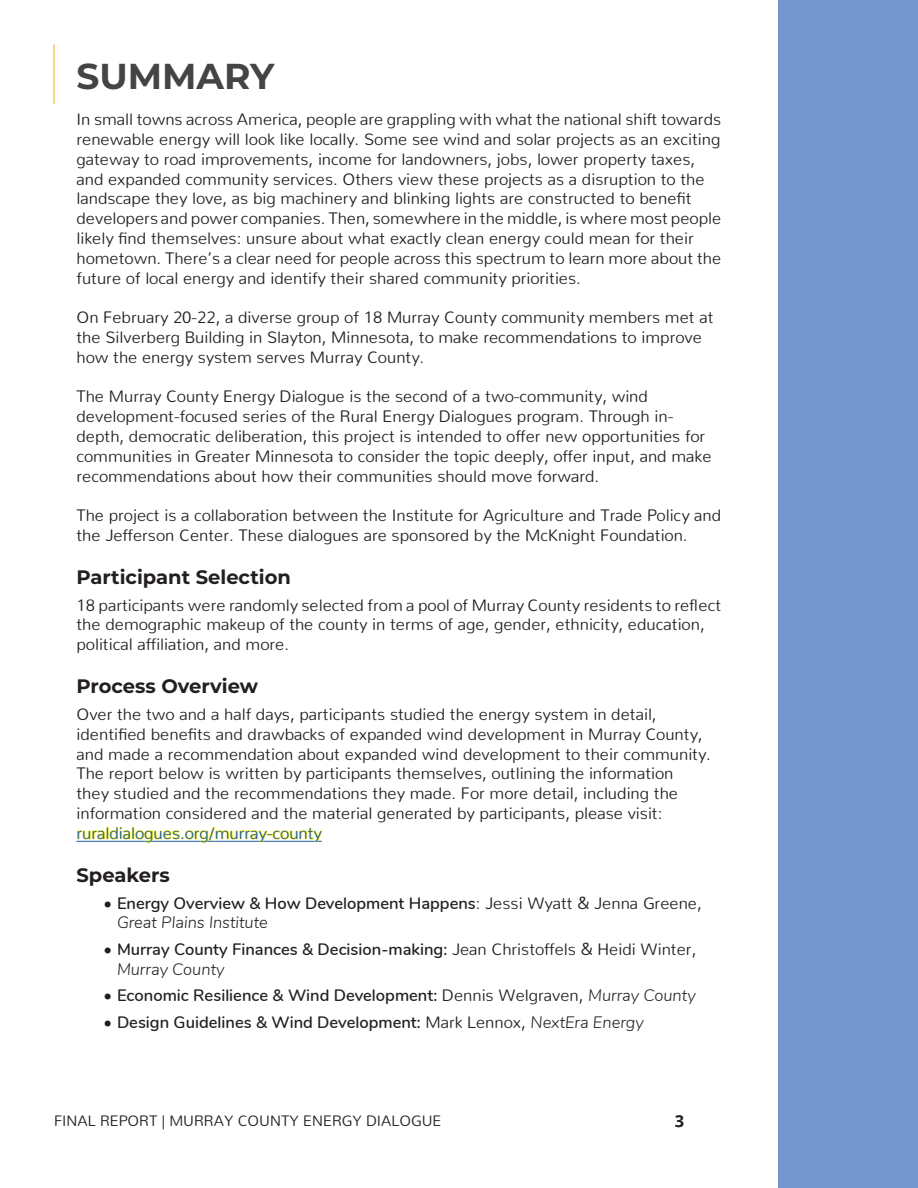
<style>
.page{position:relative;width:918px;height:1188px;background:#fff}
.page>*{position:absolute;margin:0;border:0;box-sizing:border-box;transform-origin:0 0}
.t1{font:700 36px "Montserrat";color:#444}
.t2{font:700 19.5px "Montserrat";color:#231f20}
.t3{font:300 16.5px/19.8px "Nunito";color:#231f20}
.t4{font:600 16.5px/19.8px "Nunito";color:#231f20}
.t5{font:700 16.5px "Open Sans";color:#231f20}
.t6{font:300 15px "Nunito";color:#231f20}
.s1{color:#fff200}
.s2{font-weight:300}
.s3{font-weight:300;font-style:italic}
</style>
<div class="page">
<hr style="left:76px;top:841px;width:246px;height:1px;background:#205f9f">
<div style="left:779px;top:0;width:139px;height:1188px;background:#7495cd"></div>
<hr style="left:53px;top:45px;width:2px;height:59px;background:#f8c669">
<p class="t1" style="left:76px;top:50px;width:200px">SUMMARY</p>
<p class="t3" style="left:76px;top:108px;width:646px">In small towns across America, people are grappling with what the national shift towards renewable energy will look like locally. Some see wind and solar projects as an exciting gateway to road improvements, income for landowners, jobs, lower property taxes, and expanded community services. Others view these projects as a disruption to the landscape they love, as big machinery and blinking lights are constructed to benefit developers and power companies. Then, somewhere in the middle, is where most people likely find themselves: unsure about what exactly clean energy could mean for their hometown. There’s a clear need for people across this spectrum to learn more about the future of local energy and identify their shared community priorities.</p>
<p class="t3" style="left:76px;top:306px;width:638px">On February 20-22, a diverse group of 18 Murray County community members met at the Silverberg Building in Slayton, Minnesota, to make recommendations to improve how the energy system serves Murray County.</p>
<p class="t3" style="left:76px;top:385px;width:637px">The Murray County Energy Dialogue is the second of a two-community, wind development-focused series of the Rural Energy Dialogues program. Through in&shy;depth, democratic deliberation, this project is intended to offer new opportunities for communities in Greater Minnesota to consider the topic deeply, offer input, and make recommendations about how their communities should move forward.</p>
<p class="t3" style="left:76px;top:504px;width:646px">The project is a collaboration between the Institute for Agriculture and Trade Policy and the Jefferson Center. These dialogues are sponsored by the McKnight Foundation.</p>
<p class="t2" style="left:76px;top:563px;width:216px">Participant Selection</p>
<p class="t3" style="left:76px;top:593px;width:646px">18 participants were randomly selected from a pool of Murray County residents to reflect the demographic makeup of the county in terms of age, gender, ethnicity, education, political affiliation, and more.</p>
<p class="t2" style="left:76px;top:672px;width:183px">Process Overview</p>
<p class="t3" style="left:76px;top:703px;width:636px">Over the two and a half days, participants studied the energy system in detail, identified benefits and drawbacks of expanded wind development in Murray County, and made a recommendation about expanded wind development to their community.<br>The report below is written by participants themselves, outlining the information<br>they studied and the recommendations they made. For more detail, including the information considered and the material generated by participants, please visit: <span class="s1">ruraldialogues.org/murray-county</span></p>
<p class="t2" style="left:76px;top:861px;width:95px">Speakers</p>
<p class="t4" style="left:117px;top:892px;width:586px;text-indent:-14px">• Energy Overview &amp; How Development Happens<span class="s2">: Jessi Wyatt &amp; Jenna Greene,<br></span><span class="s3">Great Plains Institute</span></p>
<p class="t4" style="left:117px;top:938px;width:581px;text-indent:-14px">• Murray County Finances &amp; Decision-making: <span class="s2">Jean Christoffels &amp; Heidi Winter,<br></span><span class="s3">Murray County</span></p>
<p class="t4" style="left:104px;top:985px;width:594px">• Economic Resilience &amp; Wind Development: <span class="s2">Dennis Welgraven,</span> <span class="s3">Murray County</span></p>
<p class="t4" style="left:104px;top:1011px;width:542px">• Design Guidelines &amp; Wind Development: <span class="s2">Mark Lennox,</span> <span class="s3">NextEra Energy</span></p>
<p class="t6" style="left:54px;top:1109px;width:389px">FINAL REPORT | MURRAY COUNTY ENERGY DIALOGUE</p>
<p class="t5" style="left:675px;top:1110px;width:11px">3</p>
</div>
